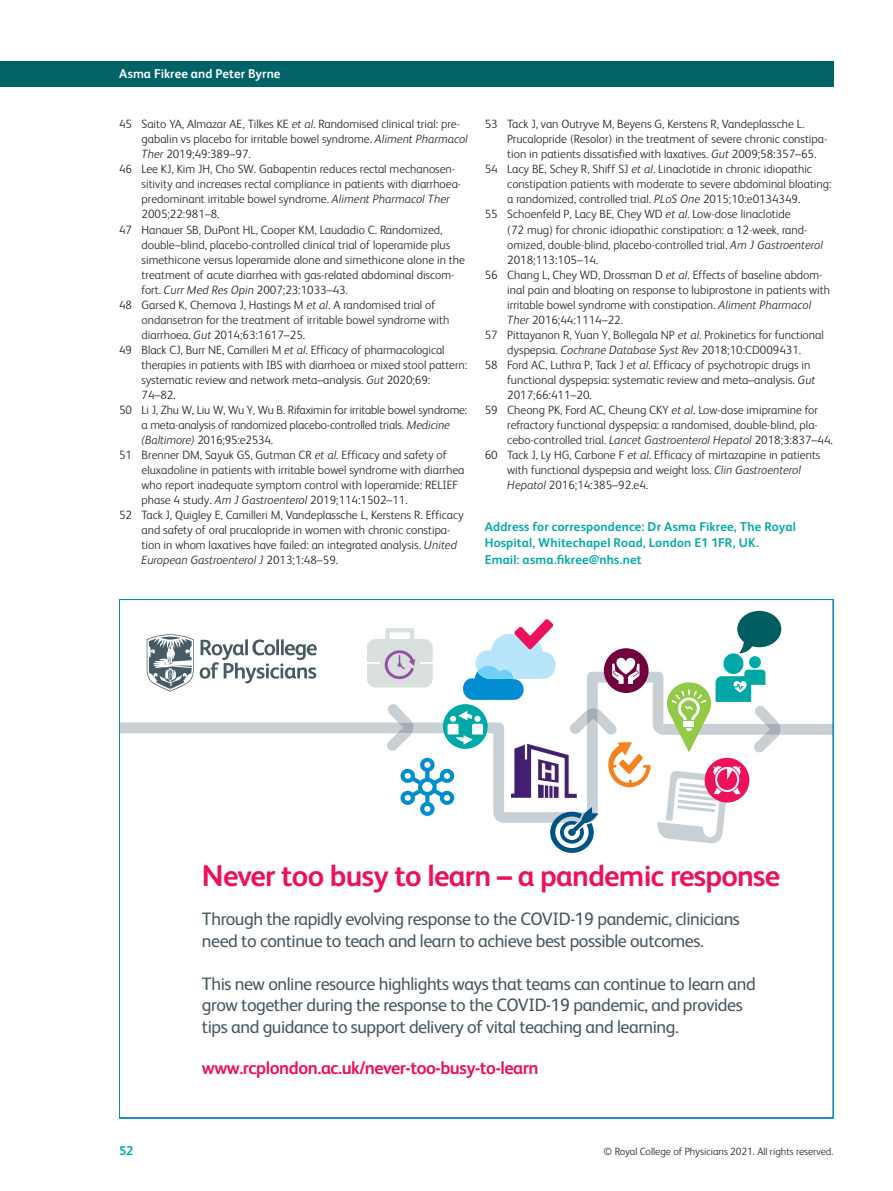
<style>
.page{position:relative;width:893px;height:1191px;background:#fff}
.page>*{position:absolute;margin:0;border:0;box-sizing:border-box;transform-origin:0 0}
.t1{font:700 30px "FS Albert";letter-spacing:-.025em;color:#ed105b}
.t2{font:18px/21.6px "FS Albert";letter-spacing:-.025em;color:#45555f}
.t3{font:700 18px "FS Albert";letter-spacing:-.025em;color:#ed105b}
.article-meta_author{font:700 12.75px/16.5px "FS Albert";letter-spacing:.01em;color:#00a9a7}
.t4{font:700 12.75px "FS Albert";letter-spacing:.005em;color:#fff}
.back_ref-list_REF{font:300 12px/15px "FS Albert";color:#231f20}
.t5{font:300 10.5px "FS Albert";color:#231f20}
.s1{font-style:italic}
</style>
<div class="page">
<div style="left:0;top:62px;width:833px;height:25px;background:#006368"></div>
<svg style="left:122px;top:671px;width:708px;height:152px"></svg>
<svg style="left:511px;top:743px;width:66px;height:55px"></svg>
<svg style="left:608px;top:742px;width:42px;height:45px"></svg>
<div style="left:749px;top:656px;width:12px;height:12px;background:#00a9a7;border-radius:50%"></div>
<div style="left:723px;top:653px;width:20px;height:21px;background:#00a9a7;border-radius:50%"></div>
<svg style="left:400px;top:758px;width:56px;height:58px"></svg>
<div style="left:604px;top:648px;width:45px;height:45px;background:#71003f;border-radius:50%"></div>
<svg style="left:612px;top:658px;width:27px;height:26px"></svg>
<svg style="left:737px;top:611px;width:44px;height:42px"></svg>
<div style="left:705px;top:758px;width:44px;height:44px;background:#ed105b;border-radius:50%"></div>
<svg style="left:656px;top:765px;width:85px;height:78px"></svg>
<svg style="left:386px;top:704px;width:28px;height:47px"></svg>
<svg style="left:667px;top:669px;width:114px;height:83px"></svg>
<svg style="left:569px;top:708px;width:48px;height:26px"></svg>
<svg style="left:550px;top:807px;width:49px;height:46px"></svg>
<svg style="left:367px;top:628px;width:66px;height:59px"></svg>
<svg style="left:463px;top:619px;width:93px;height:81px"></svg>
<svg style="left:443px;top:704px;width:45px;height:45px"></svg>
<svg style="left:448px;top:710px;width:35px;height:35px"></svg>
<svg style="left:200px;top:639px;width:117px;height:44px"></svg>
<svg style="left:147px;top:634px;width:47px;height:57px"></svg>
<p class="t4" style="left:119px;top:66px;width:163px">Asma Fikree and Peter Byrne</p>
<p class="back_ref-list_REF" style="left:142px;top:117px;width:328px;text-indent:-22px">45 Saito YA, Almazar AE, Tilkes KE <span class="s1">et al</span>. Randomised clinical trial: pre&shy;gabalin vs placebo for irritable bowel syndrome. <span class="s1">Aliment Pharmacol<br>Ther</span> 2019;49:389–97.</p>
<p class="back_ref-list_REF" style="left:142px;top:162px;width:321px;text-indent:-22px">46 Lee KJ, Kim JH, Cho SW. Gabapentin reduces rectal mechanosen&shy;sitivity and increases rectal compliance in patients with diarrhoea&shy;predominant irritable bowel syndrome. <span class="s1">Aliment Pharmacol Ther </span>2005;22:981–8.</p>
<p class="back_ref-list_REF" style="left:142px;top:222px;width:325px;text-indent:-22px">47 Hanauer SB, DuPont HL, Cooper KM, Laudadio C. Randomized, double–blind, placebo-controlled clinical trial of loperamide plus simethicone versus loperamide alone and simethicone alone in the treatment of acute diarrhea with gas-related abdominal discom&shy;fort. <span class="s1">Curr Med Res Opin</span> 2007;23:1033–43.</p>
<p class="back_ref-list_REF" style="left:142px;top:297px;width:309px;text-indent:-22px">48 Garsed K, Chernova J, Hastings M <span class="s1">et al</span>. A randomised trial of ondansetron for the treatment of irritable bowel syndrome with diarrhoea. <span class="s1">Gut</span> 2014;63:1617–25.</p>
<p class="back_ref-list_REF" style="left:142px;top:342px;width:327px;text-indent:-22px">49 Black CJ, Burr NE, Camilleri M <span class="s1">et al</span>. Efficacy of pharmacological therapies in patients with IBS with diarrhoea or mixed stool pattern: systematic review and network meta–analysis. <span class="s1">Gut</span> 2020;69:<br>74–82.</p>
<p class="back_ref-list_REF" style="left:142px;top:402px;width:327px;text-indent:-22px">50 Li J, Zhu W, Liu W, Wu Y, Wu B. Rifaximin for irritable bowel syndrome: a meta-analysis of randomized placebo-controlled trials. <span class="s1">Medicine (Baltimore)</span> 2016;95:e2534.</p>
<p class="back_ref-list_REF" style="left:142px;top:447px;width:324px;text-indent:-22px">51 Brenner DM, Sayuk GS, Gutman CR <span class="s1">et al</span>. Efficacy and safety of eluxadoline in patients with irritable bowel syndrome with diarrhea who report inadequate symptom control with loperamide: RELIEF phase 4 study. <span class="s1">Am J Gastroenterol</span> 2019;114:1502–11.</p>
<p class="back_ref-list_REF" style="left:142px;top:507px;width:324px;text-indent:-22px">52 Tack J, Quigley E, Camilleri M, Vandeplassche L, Kerstens R. Efficacy and safety of oral prucalopride in women with chronic constipa&shy;tion in whom laxatives have failed: an integrated analysis. <span class="s1">United European Gastroenterol J</span> 2013;1:48–59.</p>
<p class="back_ref-list_REF" style="left:507px;top:117px;width:322px;text-indent:-22px">53 Tack J, van Outryve M, Beyens G, Kerstens R, Vandeplassche L.<br>Prucalopride (Resolor) in the treatment of severe chronic constipa&shy;tion in patients dissatisfied with laxatives. <span class="s1">Gut</span> 2009;58:357–65.</p>
<p class="back_ref-list_REF" style="left:507px;top:162px;width:326px;text-indent:-22px">54 Lacy BE, Schey R, Shiff SJ <span class="s1">et al</span>. Linaclotide in chronic idiopathic constipation patients with moderate to severe abdominal bloating: a randomized, controlled trial. <span class="s1">PLoS One</span> 2015;10:e0134349.</p>
<p class="back_ref-list_REF" style="left:507px;top:207px;width:317px;text-indent:-22px">55 Schoenfeld P, Lacy BE, Chey WD <span class="s1">et al</span>. Low-dose linaclotide<br>(72 mug) for chronic idiopathic constipation: a 12-week, rand&shy;omized, double-blind, placebo-controlled trial. <span class="s1">Am J Gastroenterol </span>2018;113:105–14.</p>
<p class="back_ref-list_REF" style="left:507px;top:267px;width:324px;text-indent:-22px">56 Chang L, Chey WD, Drossman D <span class="s1">et al</span>. Effects of baseline abdom&shy;inal pain and bloating on response to lubiprostone in patients with irritable bowel syndrome with constipation. <span class="s1">Aliment Pharmacol Ther</span> 2016;44:1114–22.</p>
<p class="back_ref-list_REF" style="left:485px;top:327px;width:341px;text-align:center">57 Pittayanon R, Yuan Y, Bollegala NP <span class="s1">et al</span>. Prokinetics for functional dyspepsia. <span class="s1">Cochrane Database Syst Rev</span> 2018;10:CD009431.</p>
<p class="back_ref-list_REF" style="left:507px;top:357px;width:310px;text-indent:-22px">58 Ford AC, Luthra P, Tack J <span class="s1">et al</span>. Efficacy of psychotropic drugs in functional dyspepsia: systematic review and meta–analysis. <span class="s1">Gut<br></span>2017;66:411–20.</p>
<p class="back_ref-list_REF" style="left:507px;top:402px;width:327px;text-indent:-22px">59 Cheong PK, Ford AC, Cheung CKY <span class="s1">et al</span>. Low-dose imipramine for refractory functional dyspepsia: a randomised, double-blind, pla&shy;cebo-controlled trial. <span class="s1">Lancet Gastroenterol Hepatol</span> 2018;3:837–44.</p>
<p class="back_ref-list_REF" style="left:507px;top:447px;width:315px;text-indent:-22px">60 Tack J, Ly HG, Carbone F <span class="s1">et al</span>. Efficacy of mirtazapine in patients with functional dyspepsia and weight loss. <span class="s1">Clin Gastroenterol<br>Hepatol</span> 2016;14:385–92.e4.</p>
<p class="article-meta_author" style="left:485px;top:518px;width:313px">Address for correspondence: Dr Asma Fikree, The Royal<br>Hospital, Whitechapel Road, London E1 1FR, UK.<br>Email: asma.fikree@nhs.net</p>
<p class="t1" style="left:202px;top:858px;width:580px">Never too busy to learn – a pandemic response</p>
<p class="t2" style="left:202px;top:908px;width:539px">Through the rapidly evolving response to the COVID-19 pandemic, clinicians need to continue to teach and learn to achieve best possible outcomes.</p>
<p class="t2" style="left:202px;top:972px;width:555px">This new online resource highlights ways that teams can continue to learn and grow together during the response to the COVID-19 pandemic, and provides tips and guidance to support delivery of vital teaching and learning.</p>
<p class="t3" style="left:202px;top:1057px;width:338px">www.rcplondon.ac.uk/never-too-busy-to-learn</p>
<p class="article-meta_author" style="left:119px;top:1142px;width:16px">52</p>
<p class="t5" style="left:604px;top:1145px;width:231px">© Royal College of Physicians 2021. All rights reserved.</p>
</div>
